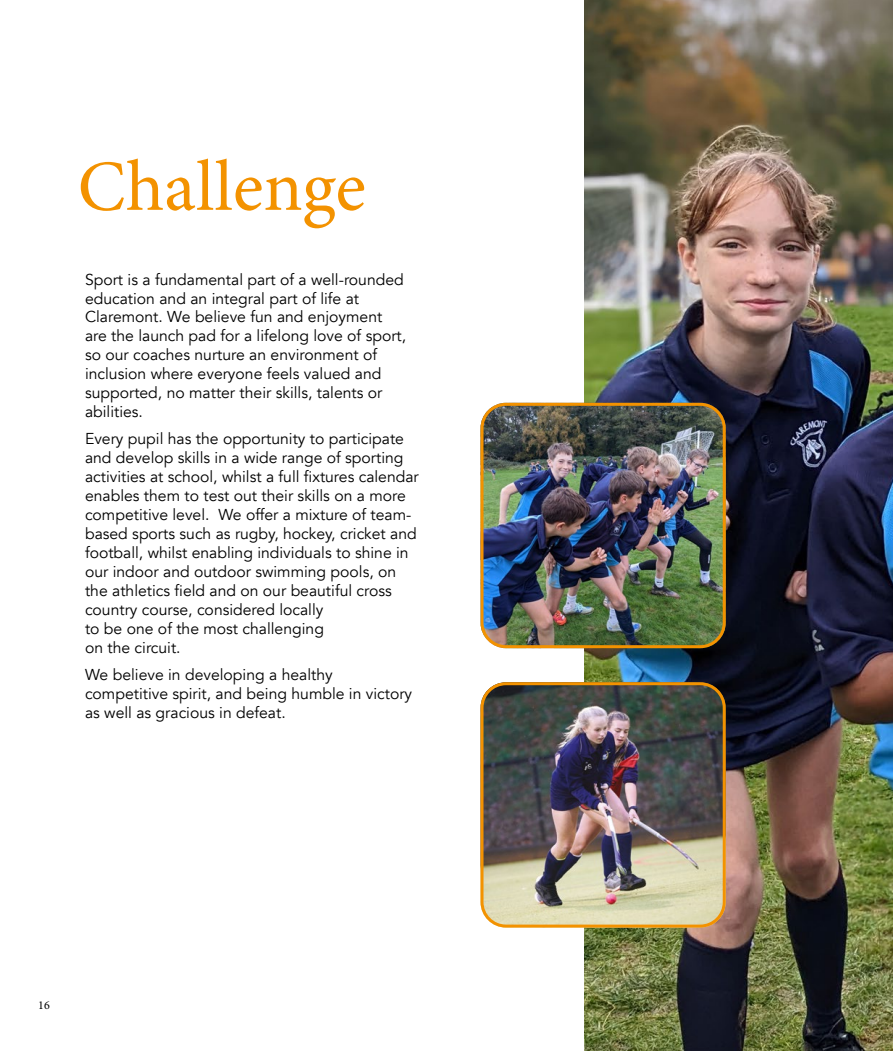
<style>
.page{position:relative;width:893px;height:1051px;background:#fff}
.page>*{position:absolute;margin:0;border:0;box-sizing:border-box;transform-origin:0 0}
.t1{font:72px "Minion Pro";color:#f39200}
.t2{font:15.75px/18.9px "Avenir";color:#000}
.t3{font:12px "Minion Pro";color:#000}
</style>
<div class="page">
<img style="left:585px;top:0;width:308px;height:1050px">
<img style="left:484px;top:682px;width:242px;height:245px">
<div style="left:480px;top:682px;width:246px;height:245px;border:3px solid #f39200;border-radius:24px"></div>
<img style="left:484px;top:403px;width:242px;height:245px">
<div style="left:480px;top:403px;width:246px;height:245px;border:3px solid #f39200;border-radius:24px"></div>
<h1 class="t1" style="left:78px;top:138px;width:290px">Challenge</h1>
<p class="t2" style="left:85px;top:270px;width:323px">Sport is a fundamental part of a well-rounded education and an integral part of life at Claremont. We believe fun and enjoyment are the launch pad for a lifelong love of sport, so our coaches nurture an environment of inclusion where everyone feels valued and supported, no matter their skills, talents or abilities.</p>
<p class="t2" style="left:85px;top:430px;width:335px">Every pupil has the opportunity to participate and develop skills in a wide range of sporting activities at school, whilst a full fixtures calendar enables them to test out their skills on a more competitive level. We offer a mixture of team&shy;based sports such as rugby, hockey, cricket and football, whilst enabling individuals to shine in our indoor and outdoor swimming pools, on the athletics field and on our beautiful cross country course, considered locally<br>to be one of the most challenging<br>on the circuit.</p>
<p class="t2" style="left:85px;top:665px;width:329px">We believe in developing a healthy competitive spirit, and being humble in victory as well as gracious in defeat.</p>
<p class="t3" style="left:38px;top:997px;width:13px">16</p>
</div>
